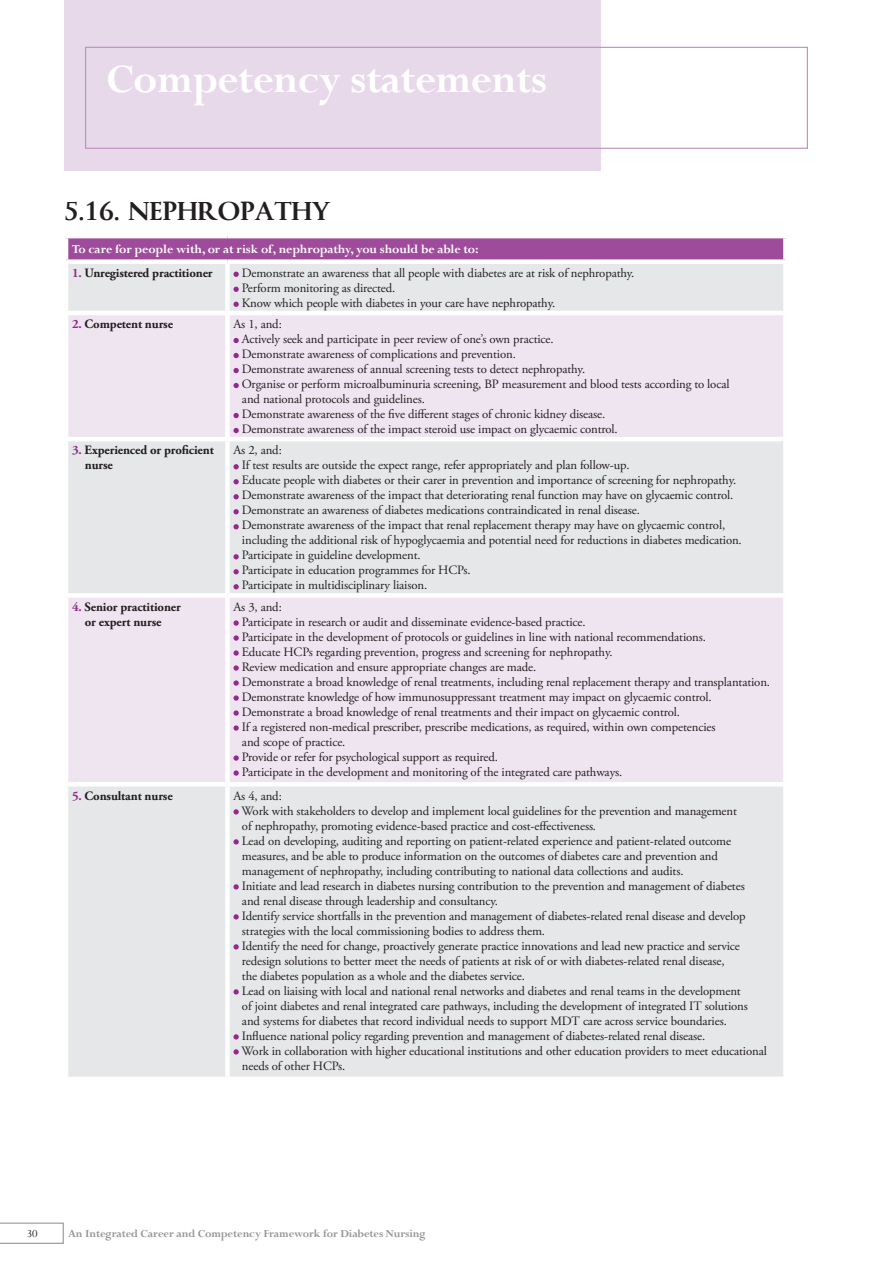
<style>
.page{position:relative;width:893px;height:1263px;background:#fff}
.page>*{position:absolute;margin:0;border:0;box-sizing:border-box;transform-origin:0 0}
.t1{font:700 45px "Perpetua";letter-spacing:-.015em;color:#fff}
.t2{font:700 24px "Byington";color:#231f20}
.t3{font:700 13.5px "Perpetua";letter-spacing:-.01em;color:#fff}
.t4{font:12.75px/15px "Adobe Garamond Pro";letter-spacing:-.01em;color:#231f20}
.t5{font:700 12.75px/15px "Adobe Garamond Pro";letter-spacing:-.01em;color:#231f20}
.t6{font:700 12px "Perpetua";letter-spacing:-.01em;color:#939598}
.t7{font:12px "Perpetua";color:#231f20}
.s1{color:#93298e}
</style>
<div class="page">
<div style="left:66px;top:236px;width:719px;height:26px;background:#9e4b9b"></div>
<div style="left:68px;top:264px;width:715px;height:812px;background:#e6e7e9"></div>
<svg style="left:68px;top:315px;width:715px;height:467px;background:#ece5ed"></svg>
<hr style="left:64px;top:234px;width:163px;height:4px;background:#fff">
<hr style="left:64px;top:238px;width:4px;height:21px;background:#fff">
<hr style="left:227px;top:234px;width:561px;height:4px;background:#fff">
<div style="left:783px;top:238px;width:5px;height:21px;background:#fff"></div>
<div style="left:64px;top:259px;width:163px;height:5px;background:#fff"></div>
<div style="left:227px;top:259px;width:561px;height:5px;background:#fff"></div>
<div style="left:225px;top:264px;width:5px;height:47px;background:#fff"></div>
<hr style="left:64px;top:311px;width:163px;height:4px;background:#fff">
<hr style="left:227px;top:311px;width:561px;height:4px;background:#fff">
<div style="left:225px;top:315px;width:5px;height:122px;background:#fff"></div>
<hr style="left:64px;top:437px;width:163px;height:4px;background:#fff">
<hr style="left:227px;top:437px;width:561px;height:4px;background:#fff">
<div style="left:225px;top:441px;width:5px;height:152px;background:#fff"></div>
<div style="left:64px;top:593px;width:163px;height:5px;background:#fff"></div>
<div style="left:227px;top:593px;width:561px;height:5px;background:#fff"></div>
<div style="left:225px;top:598px;width:5px;height:184px;background:#fff"></div>
<hr style="left:64px;top:782px;width:163px;height:4px;background:#fff">
<hr style="left:227px;top:782px;width:561px;height:4px;background:#fff">
<div style="left:225px;top:786px;width:5px;height:290px;background:#fff"></div>
<svg style="left:233px;top:272px;width:6px;height:5px"></svg>
<svg style="left:233px;top:287px;width:6px;height:5px"></svg>
<svg style="left:233px;top:302px;width:6px;height:5px"></svg>
<svg style="left:233px;top:338px;width:6px;height:5px"></svg>
<svg style="left:233px;top:353px;width:6px;height:5px"></svg>
<svg style="left:233px;top:368px;width:6px;height:5px"></svg>
<svg style="left:233px;top:383px;width:6px;height:5px"></svg>
<svg style="left:233px;top:413px;width:6px;height:5px"></svg>
<svg style="left:233px;top:428px;width:6px;height:5px"></svg>
<svg style="left:233px;top:464px;width:6px;height:5px"></svg>
<svg style="left:233px;top:479px;width:6px;height:5px"></svg>
<svg style="left:233px;top:494px;width:6px;height:5px"></svg>
<svg style="left:233px;top:509px;width:6px;height:5px"></svg>
<svg style="left:233px;top:524px;width:6px;height:5px"></svg>
<svg style="left:233px;top:554px;width:6px;height:5px"></svg>
<svg style="left:233px;top:569px;width:6px;height:5px"></svg>
<svg style="left:233px;top:584px;width:6px;height:5px"></svg>
<svg style="left:233px;top:620px;width:6px;height:6px"></svg>
<svg style="left:233px;top:635px;width:6px;height:6px"></svg>
<svg style="left:233px;top:650px;width:6px;height:6px"></svg>
<svg style="left:233px;top:665px;width:6px;height:6px"></svg>
<svg style="left:233px;top:680px;width:6px;height:6px"></svg>
<svg style="left:233px;top:695px;width:6px;height:6px"></svg>
<svg style="left:233px;top:710px;width:6px;height:6px"></svg>
<svg style="left:233px;top:725px;width:6px;height:6px"></svg>
<svg style="left:233px;top:755px;width:6px;height:6px"></svg>
<svg style="left:233px;top:770px;width:6px;height:6px"></svg>
<svg style="left:233px;top:809px;width:6px;height:5px"></svg>
<svg style="left:233px;top:839px;width:6px;height:5px"></svg>
<svg style="left:233px;top:884px;width:6px;height:5px"></svg>
<svg style="left:233px;top:914px;width:6px;height:5px"></svg>
<svg style="left:233px;top:944px;width:6px;height:5px"></svg>
<svg style="left:233px;top:989px;width:6px;height:5px"></svg>
<svg style="left:233px;top:1034px;width:6px;height:5px"></svg>
<svg style="left:233px;top:1049px;width:6px;height:5px"></svg>
<div style="left:64px;top:0;width:537px;height:170px;background:#e7d8ea"></div>
<div style="left:85px;top:47px;width:723px;height:102px;border:1px solid #be8dbf"></div>
<svg style="left:0;top:1222px;width:64px;height:22px"></svg>
<h1 class="t1" style="left:106px;top:51px;width:442px">Competency statements</h1>
<h2 class="t2" style="left:64px;top:196px;width:268px">5.16. NEPHROPATHY</h2>
<p class="t3" style="left:72px;top:241px;width:408px">To care for people with, or at risk of, nephropathy, you should be able to:</p>
<p class="t5" style="left:72px;top:266px;width:142px"><span class="s1">1.</span> Unregistered practitioner</p>
<p class="t4" style="left:242px;top:266px;width:394px">Demonstrate an awareness that all people with diabetes are at risk of nephropathy.<br>Perform monitoring as directed.<br>Know which people with diabetes in your care have nephropathy.</p>
<p class="t5" style="left:72px;top:317px;width:103px"><span class="s1">2.</span> Competent nurse</p>
<p class="t4" style="left:242px;top:317px;width:489px;text-indent:-8px">As 1, and:<br>Actively seek and participate in peer review of one’s own practice.<br>Demonstrate awareness of complications and prevention.<br>Demonstrate awareness of annual screening tests to detect nephropathy.<br>Organise or perform microalbuminuria screening, BP measurement and blood tests according to local and national protocols and guidelines.<br>Demonstrate awareness of the five different stages of chronic kidney disease.<br>Demonstrate awareness of the impact steroid use impact on glycaemic control.</p>
<p class="t5" style="left:85px;top:443px;width:131px;text-indent:-13px"><span class="s1">3.</span> Experienced or proficient nurse</p>
<p class="t4" style="left:242px;top:443px;width:502px;text-indent:-8px">As 2, and:<br>If test results are outside the expect range, refer appropriately and plan follow-up.<br>Educate people with diabetes or their carer in prevention and importance of screening for nephropathy.<br>Demonstrate awareness of the impact that deteriorating renal function may have on glycaemic control.<br>Demonstrate an awareness of diabetes medications contraindicated in renal disease.<br>Demonstrate awareness of the impact that renal replacement therapy may have on glycaemic control, including the additional risk of hypoglycaemia and potential need for reductions in diabetes medication.<br>Participate in guideline development.<br>Participate in education programmes for HCPs.<br>Participate in multidisciplinary liaison.</p>
<p class="t5" style="left:72px;top:599px;width:110px;text-align:center"><span class="s1">4.</span> Senior practitioner or expert nurse</p>
<p class="t4" style="left:242px;top:600px;width:530px;text-indent:-8px">As 3, and:<br>Participate in research or audit and disseminate evidence-based practice.<br>Participate in the development of protocols or guidelines in line with national recommendations.<br>Educate HCPs regarding prevention, progress and screening for nephropathy.<br>Review medication and ensure appropriate changes are made.<br>Demonstrate a broad knowledge of renal treatments, including renal replacement therapy and transplantation.<br>Demonstrate knowledge of how immunosuppressant treatment may impact on glycaemic control.<br>Demonstrate a broad knowledge of renal treatments and their impact on glycaemic control.<br>If a registered non-medical prescriber, prescribe medications, as required, within own competencies<br>and scope of practice.<br>Provide or refer for psychological support as required.<br>Participate in the development and monitoring of the integrated care pathways.</p>
<p class="t5" style="left:72px;top:788px;width:102px"><span class="s1">5.</span> Consultant nurse</p>
<p class="t4" style="left:242px;top:788px;width:527px;text-indent:-8px">As 4, and:<br>Work with stakeholders to develop and implement local guidelines for the prevention and management<br>of nephropathy, promoting evidence-based practice and cost-effectiveness.<br>Lead on developing, auditing and reporting on patient-related experience and patient-related outcome measures, and be able to produce information on the outcomes of diabetes care and prevention and management of nephropathy, including contributing to national data collections and audits.<br>Initiate and lead research in diabetes nursing contribution to the prevention and management of diabetes<br>and renal disease through leadership and consultancy.<br>Identify service shortfalls in the prevention and management of diabetes-related renal disease and develop strategies with the local commissioning bodies to address them.<br>Identify the need for change, proactively generate practice innovations and lead new practice and service redesign solutions to better meet the needs of patients at risk of or with diabetes-related renal disease,<br>the diabetes population as a whole and the diabetes service.<br>Lead on liaising with local and national renal networks and diabetes and renal teams in the development<br>of joint diabetes and renal integrated care pathways, including the development of integrated IT solutions and systems for diabetes that record individual needs to support MDT care across service boundaries.<br>Influence national policy regarding prevention and management of diabetes-related renal disease.<br>Work in collaboration with higher educational institutions and other education providers to meet educational needs of other HCPs.</p>
<p class="t7" style="left:27px;top:1225px;width:12px">30</p>
<p class="t6" style="left:68px;top:1225px;width:359px">An Integrated Career and Competency Framework for Diabetes Nursing</p>
</div>
